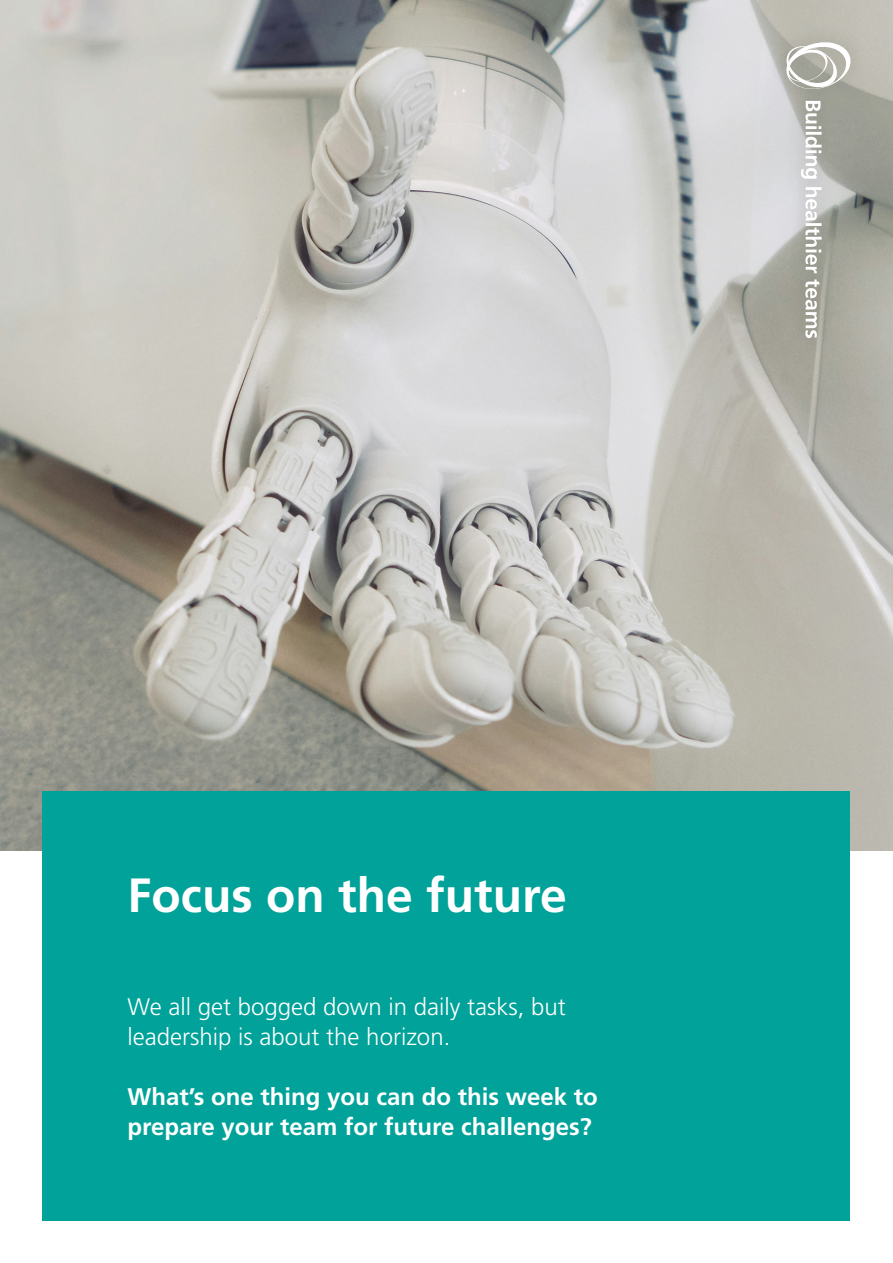
<style>
.page{position:relative;width:893px;height:1263px;background:#fff}
.page>*{position:absolute;margin:0;border:0;box-sizing:border-box;transform-origin:0 0}
.t1{font:700 48px "Frutiger LT Std";color:#fff}
.t2{font:700 24px/30px "Frutiger LT Std";color:#fff}
.t3{font:300 24px/30px "Frutiger LT Std";color:#fff}
</style>
<div class="page">
<img style="left:0;top:0;width:893px;height:850px">
<div style="left:767px;top:23px;width:103px;height:334px;background:#231f20;opacity:.25"></div>
<svg style="left:782px;top:40px;width:73px;height:51px"></svg>
<svg style="left:801px;top:101px;width:21px;height:78px"></svg>
<svg style="left:805px;top:187px;width:17px;height:86px"></svg>
<svg style="left:805px;top:279px;width:15px;height:59px"></svg>
<div style="left:43px;top:791px;width:807px;height:429px;background:#00a299"></div>
<p class="t1" style="left:128px;top:867px;width:441px">Focus on the future</p>
<p class="t3" style="left:128px;top:992px;width:440px">We all get bogged down in daily tasks, but leadership is about the horizon.</p>
<p class="t2" style="left:128px;top:1082px;width:472px">What’s one thing you can do this week to prepare your team for future challenges?</p>
</div>
